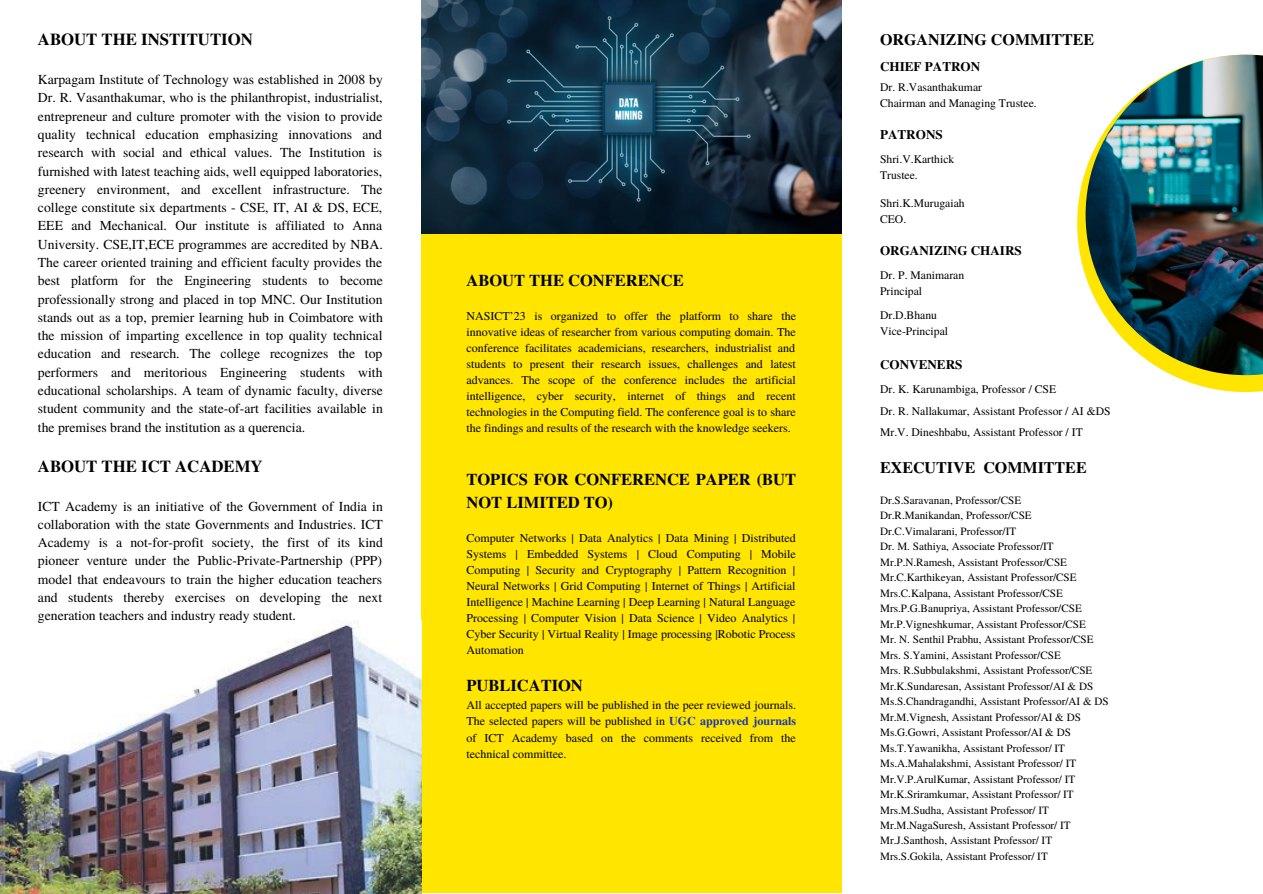
<style>
.page{position:relative;width:1263px;height:894px;background:#fff}
.page>*{position:absolute;margin:0;border:0;box-sizing:border-box;transform-origin:0 0}
.t1{font:700 16.8px "Te X Gyre Termes";color:#000}
.t2{font:700 16.5px/23px "Te X Gyre Termes";color:#000}
.t3{font:700 16.05px "Te X Gyre Termes";color:#000}
.t4{font:13.65px/18.3px "Te X Gyre Termes";color:#000;text-align:justify}
.t5{font:700 13.05px "Te X Gyre Termes";color:#000}
.t6{font:12px/16px "Te X Gyre Termes";color:#000;text-align:justify}
.t7{font:11.7px/16.2px "Te X Gyre Termes";color:#000}
.t8{font:11.55px/16.2px "Te X Gyre Termes";color:#000}
.t9{font:11.1px/15.5px "Te X Gyre Termes";color:#000}
.s1{font-weight:700;color:#1b36af}
</style>
<div class="page">
<div style="left:421px;top:0;width:421px;height:891px;background:#ffe500"></div>
<img style="left:0;top:620px;width:422px;height:273px">
<img style="left:421px;top:0;width:421px;height:233px">
<svg style="left:1077px;top:173px;width:186px;height:219px"></svg>
<img style="left:1085px;top:55px;width:178px;height:320px">
<p class="t1" style="left:38px;top:26px;width:216px">ABOUT THE INSTITUTION</p>
<p class="t4" style="left:38px;top:70px;width:346px">Karpagam Institute of Technology was established in 2008 by Dr. R. Vasanthakumar, who is the philanthropist, industrialist, entrepreneur and culture promoter with the vision to provide quality technical education emphasizing innovations and research with social and ethical values. The Institution is furnished with latest teaching aids, well equipped laboratories, greenery environment, and excellent infrastructure. The college constitute six departments - CSE, IT, AI &amp; DS, ECE, EEE and Mechanical. Our institute is affiliated to Anna University. CSE,IT,ECE programmes are accredited by NBA.<br>The career oriented training and efficient faculty provides the best platform for the Engineering students to become professionally strong and placed in top MNC. Our Institution stands out as a top, premier learning hub in Coimbatore with the mission of imparting excellence in top quality technical education and research. The college recognizes the top performers and meritorious Engineering students with educational scholarships. A team of dynamic faculty, diverse student community and the state-of-art facilities available in the premises brand the institution as a querencia.</p>
<p class="t1" style="left:38px;top:453px;width:226px">ABOUT THE ICT ACADEMY</p>
<p class="t4" style="left:38px;top:496px;width:346px">ICT Academy is an initiative of the Government of India in collaboration with the state Governments and Industries. ICT Academy is a not-for-profit society, the first of its kind pioneer venture under the Public-Private-Partnership (PPP) model that endeavours to train the higher education teachers and students thereby exercises on developing the next generation teachers and industry ready student.</p>
<p class="t2" style="left:466px;top:268px;width:219px">ABOUT THE CONFERENCE</p>
<p class="t6" style="left:466px;top:307px;width:331px">NASICT’23 is organized to offer the platform to share the innovative ideas of researcher from various computing domain. The conference facilitates academicians, researchers, industrialist and students to present their research issues, challenges and latest advances. The scope of the conference includes the artificial intelligence, cyber security, internet of things and recent technologies in the Computing field. The conference goal is to share the findings and results of the research with the knowledge seekers.</p>
<p class="t2" style="left:466px;top:466px;width:331px">TOPICS FOR CONFERENCE PAPER (BUT<br>NOT LIMITED TO)</p>
<p class="t6" style="left:466px;top:529px;width:331px">Computer Networks | Data Analytics | Data Mining | Distributed Systems | Embedded Systems | Cloud Computing | Mobile Computing | Security and Cryptography | Pattern Recognition | Neural Networks | Grid Computing | Internet of Things | Artificial Intelligence | Machine Learning | Deep Learning | Natural Language Processing | Computer Vision | Data Science | Video Analytics | Cyber Security | Virtual Reality | Image processing |Robotic Process Automation</p>
<p class="t2" style="left:466px;top:672px;width:118px">PUBLICATION</p>
<p class="t6" style="left:466px;top:695px;width:331px">All accepted papers will be published in the peer reviewed journals.<br>The selected papers will be published in <span class="s1">UGC approved journals </span>of ICT Academy based on the comments received from the technical committee.</p>
<p class="t3" style="left:880px;top:27px;width:216px">ORGANIZING COMMITTEE</p>
<p class="t5" style="left:880px;top:57px;width:102px">CHIEF PATRON</p>
<p class="t7" style="left:880px;top:78px;width:158px">Dr. R.Vasanthakumar<br>Chairman and Managing Trustee.</p>
<p class="t5" style="left:880px;top:124px;width:64px">PATRONS</p>
<p class="t8" style="left:880px;top:150px;width:76px">Shri.V.Karthick<br>Trustee.</p>
<p class="t8" style="left:880px;top:194px;width:86px">Shri.K.Murugaiah<br>CEO.</p>
<p class="t5" style="left:880px;top:240px;width:143px">ORGANIZING CHAIRS</p>
<p class="t7" style="left:880px;top:266px;width:86px">Dr. P. Manimaran<br>Principal</p>
<p class="t7" style="left:880px;top:306px;width:69px">Dr.D.Bhanu<br>Vice-Principal</p>
<p class="t5" style="left:880px;top:354px;width:84px">CONVENERS</p>
<p class="t7" style="left:880px;top:378px;width:232px;line-height:21.3px">Dr. K. Karunambiga, Professor / CSE<br>Dr. R. Nallakumar, Assistant Professor / AI &amp;DS<br>Mr.V. Dineshbabu, Assistant Professor / IT</p>
<p class="t3" style="left:880px;top:455px;width:208px">EXECUTIVE COMMITTEE</p>
<p class="t9" style="left:880px;top:492px;width:230px">Dr.S.Saravanan, Professor/CSE<br>Dr.R.Manikandan, Professor/CSE Dr.C.Vimalarani, Professor/IT<br>Dr. M. Sathiya, Associate Professor/IT Mr.P.N.Ramesh, Assistant Professor/CSE Mr.C.Karthikeyan, Assistant Professor/CSE Mrs.C.Kalpana, Assistant Professor/CSE Mrs.P.G.Banupriya, Assistant Professor/CSE Mr.P.Vigneshkumar, Assistant Professor/CSE<br>Mr. N. Senthil Prabhu, Assistant Professor/CSE Mrs. S.Yamini, Assistant Professor/CSE<br>Mrs. R.Subbulakshmi, Assistant Professor/CSE Mr.K.Sundaresan, Assistant Professor/AI &amp; DS Ms.S.Chandragandhi, Assistant Professor/AI &amp; DS Mr.M.Vignesh, Assistant Professor/AI &amp; DS Ms.G.Gowri, Assistant Professor/AI &amp; DS Ms.T.Yawanikha, Assistant Professor/ IT Ms.A.Mahalakshmi, Assistant Professor/ IT Mr.V.P.ArulKumar, Assistant Professor/ IT Mr.K.Sriramkumar, Assistant Professor/ IT Mrs.M.Sudha, Assistant Professor/ IT Mr.M.NagaSuresh, Assistant Professor/ IT Mr.J.Santhosh, Assistant Professor/ IT Mrs.S.Gokila, Assistant Professor/ IT</p>
</div>
